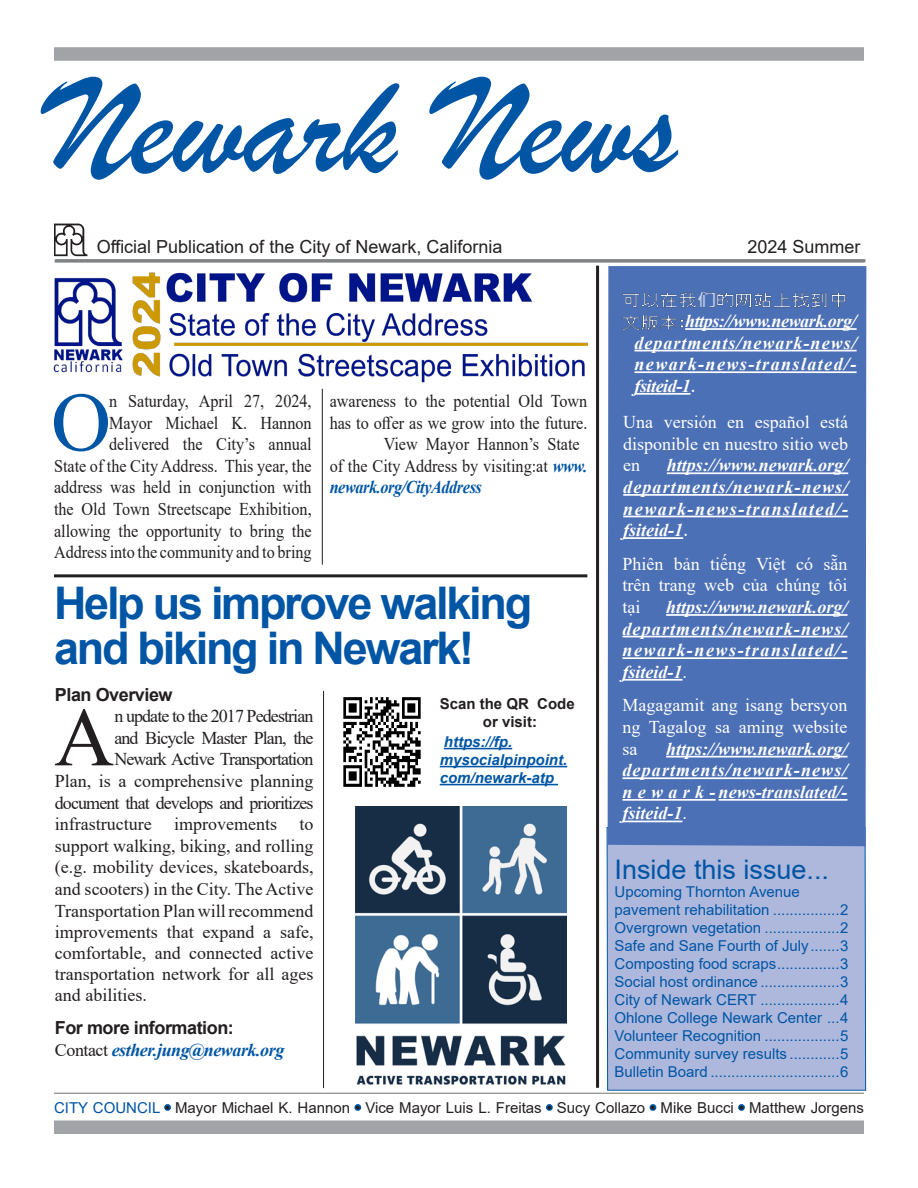
<style>
.page{position:relative;width:918px;height:1188px;background:#fff}
.page>*{position:absolute;margin:0;border:0;box-sizing:border-box;transform-origin:0 0}
.t1{font:144px "Brush Script";color:#0155a5}
.Paragraph_Style_1{font:83.25px "Times New Roman";color:#0155a5}
.Paragraph_Style_1-2{font:83.25px "Times New Roman";color:#231f20}
.Paragraph_Style_1-3{font:700 45px/45px "Arial";letter-spacing:-.05em;color:#0155a5}
.t2{font:27px "Arial";color:#0155a5}
.Paragraph_Style_1-4{font:18px/21.6px "Times New Roman";color:#231f20;scale:.9 1}
.Paragraph_Style_1-5{font:italic 700 18px/21.6px "Times New Roman";letter-spacing:.065em;color:#fff;text-align:justify}
.Paragraph_Style_1-6{font:18px "Times New Roman";color:#231f20}
.Paragraph_Style_1-7{font:18px/21.6px "Times New Roman";color:#fff;text-align:justify}
.Paragraph_Style_1-8{font:18px "Times New Roman";letter-spacing:-.05em;color:#231f20}
.t3{font:18px "Arial";color:#231f20}
.Paragraph_Style_1-9{font:700 18px "Arial";letter-spacing:-.025em;color:#231f20}
.Paragraph_Style_1-10{font:italic 700 18px "Times New Roman";letter-spacing:-.025em;color:#0155a5}
.t4{font:15px "Arial";color:#0155a5}
.t5{font:15px "Arial";color:#231f20}
.Paragraph_Style_1-11{font:italic 700 15px "Arial";color:#0155a5}
.Paragraph_Style_1-12{font:700 15px "Arial";color:#231f20}
.s1{font-weight:700;font-style:italic;color:#0155a5}
.s2{font-weight:400;font-style:normal;color:#231f20}
.s3{font-weight:400;font-style:normal;font-size:21px}
.s4{font-weight:400;font-style:normal}
.s5{color:#0155a5}
</style>
<div class="page">
<div style="left:54px;top:47px;width:810px;height:14px;background:#a1a3a6"></div>
<img style="left:54px;top:224px;width:33px;height:32px">
<hr style="left:55px;top:260px;width:810px;height:2px;background:#808285">
<div style="left:54px;top:1120px;width:810px;height:14px;background:#a1a3a6"></div>
<hr style="left:56px;top:259px;width:810px;height:3px;background:#808285">
<div style="left:607px;top:827px;width:259px;height:264px;background:#adb8dc"></div>
<hr style="left:54px;top:1093px;width:810px;height:1px;background:#808285">
<div style="left:608px;top:266px;width:258px;height:580px;background:#4c70b5"></div>
<hr style="left:666px;top:614px;width:182px;height:2px;background:#fff">
<hr style="left:623px;top:636px;width:225px;height:1px;background:#fff">
<hr style="left:623px;top:657px;width:225px;height:2px;background:#fff">
<hr style="left:623px;top:679px;width:59px;height:2px;background:#fff">
<hr style="left:666px;top:756px;width:182px;height:2px;background:#fff">
<hr style="left:622px;top:777px;width:226px;height:2px;background:#fff">
<hr style="left:622px;top:799px;width:94px;height:2px;background:#fff">
<hr style="left:719px;top:799px;width:128px;height:2px;background:#fff">
<hr style="left:622px;top:821px;width:60px;height:1px;background:#fff">
<img style="left:634px;top:288px;width:218px;height:79px">
<div style="left:690px;top:313px;width:153px;height:54px;background:#4c70b5"></div>
<div style="left:620px;top:336px;width:127px;height:70px;background:#4c70b5"></div>
<hr style="left:685px;top:328px;width:172px;height:2px;background:#fff">
<hr style="left:634px;top:350px;width:223px;height:1px;background:#fff">
<hr style="left:634px;top:371px;width:223px;height:2px;background:#fff">
<hr style="left:634px;top:393px;width:56px;height:2px;background:#fff">
<hr style="left:667px;top:472px;width:181px;height:2px;background:#fff">
<hr style="left:623px;top:494px;width:225px;height:2px;background:#fff">
<hr style="left:623px;top:516px;width:225px;height:1px;background:#fff">
<hr style="left:623px;top:537px;width:60px;height:2px;background:#fff">
<hr style="left:596px;top:266px;width:3px;height:822px;background:#231f20">
<hr style="left:54px;top:574px;width:533px;height:3px;background:#231f20">
<img style="left:356px;top:807px;width:210px;height:278px">
<img style="left:343px;top:697px;width:78px;height:90px">
<hr style="left:444px;top:748px;width:68px;height:1px;background:#0155a5">
<hr style="left:440px;top:766px;width:127px;height:1px;background:#0155a5">
<hr style="left:440px;top:784px;width:118px;height:1px;background:#0155a5">
<hr style="left:323px;top:691px;width:1px;height:397px;background:#231f20">
<hr style="left:322px;top:389px;width:1px;height:176px;background:#231f20">
<img style="left:53px;top:265px;width:581px;height:119px">
<p class="t1" style="left:48px;top:40px;width:630px">Newark News</p>
<p class="t3" style="left:97px;top:234px;width:407px">Official Publication of the City of Newark, California</p>
<p class="t3" style="left:748px;top:234px;width:115px">2024 Summer</p>
<p class="Paragraph_Style_1" style="left:51px;top:364px;width:62px">O</p>
<p class="Paragraph_Style_1-4" style="left:54px;top:390px;width:288px;text-align:right">n Saturday, April 27, 2024,<br>Mayor Michael K. Hannon delivered the City’s annual<br>State of the City Address. This year, the address was held in conjunction with the Old Town Streetscape Exhibition, allowing the opportunity to bring the Address into the community and to bring</p>
<p class="Paragraph_Style_1-4" style="left:330px;top:390px;width:288px">awareness to the potential Old Town has to offer as we grow into the future.</p>
<p class="Paragraph_Style_1-4" style="left:384px;top:433px;width:219px">View Mayor Hannon’s State</p>
<p class="Paragraph_Style_1-4" style="left:330px;top:454px;width:288px">of the City Address by visiting:at <span class="s1">www. newark.org/CityAddress</span></p>
<p class="Paragraph_Style_1-3" style="left:54px;top:581px;width:480px">Help us improve walking and biking in Newark!</p>
<p class="Paragraph_Style_1-9" style="left:55px;top:682px;width:119px">Plan Overview</p>
<p class="Paragraph_Style_1-2" style="left:54px;top:679px;width:62px">A</p>
<p class="Paragraph_Style_1-8" style="left:114px;top:703px;width:201px">n update to the 2017 Pedestrian</p>
<p class="Paragraph_Style_1-8" style="left:114px;top:725px;width:201px">and Bicycle Master Plan, the</p>
<p class="Paragraph_Style_1-8" style="left:114px;top:747px;width:201px">Newark Active Transportation</p>
<p class="Paragraph_Style_1-6" style="left:55px;top:768px;width:260px">Plan, is a comprehensive planning</p>
<p class="Paragraph_Style_1-8" style="left:55px;top:790px;width:260px">document that develops and prioritizes</p>
<p class="Paragraph_Style_1-6" style="left:55px;top:811px;width:260px">infrastructure improvements to</p>
<p class="Paragraph_Style_1-6" style="left:55px;top:833px;width:260px">support walking, biking, and rolling</p>
<p class="Paragraph_Style_1-6" style="left:55px;top:855px;width:260px">(e.g. mobility devices, skateboards,</p>
<p class="Paragraph_Style_1-6" style="left:55px;top:876px;width:260px">and scooters) in the City. The Active</p>
<p class="Paragraph_Style_1-6" style="left:55px;top:898px;width:260px">Transportation Plan will recommend</p>
<p class="Paragraph_Style_1-6" style="left:55px;top:919px;width:260px">improvements that expand a safe,</p>
<p class="Paragraph_Style_1-6" style="left:55px;top:940px;width:260px">comfortable, and connected active</p>
<p class="Paragraph_Style_1-6" style="left:55px;top:961px;width:260px">transportation network for all ages</p>
<p class="Paragraph_Style_1-6" style="left:55px;top:982px;width:93px">and abilities.</p>
<p class="Paragraph_Style_1-9" style="left:55px;top:1015px;width:181px">For more information:</p>
<p class="Paragraph_Style_1-10" style="left:55px;top:1037px;width:231px"><span class="s2">Contact</span> esther.jung@newark.org</p>
<p class="Paragraph_Style_1-12" style="left:440px;top:693px;width:137px">Scan the QR Code</p>
<p class="Paragraph_Style_1-12" style="left:483px;top:711px;width:56px">or visit:</p>
<p class="Paragraph_Style_1-11" style="left:444px;top:732px;width:70px">https://fp.</p>
<p class="Paragraph_Style_1-11" style="left:440px;top:750px;width:129px">mysocialpinpoint.</p>
<p class="Paragraph_Style_1-11" style="left:440px;top:768px;width:116px">com/newark-atp</p>
<p class="Paragraph_Style_1-5" style="left:634px;top:310px;width:224px;text-indent:51px">https://www.newark.org/ departments/newark-news/ newark-news-translated/- fsiteid-1<span class="s3">.</span></p>
<p class="Paragraph_Style_1-7" style="left:623px;top:411px;width:227px">Una versión en español está disponible en nuestro sitio web en</p>
<p class="Paragraph_Style_1-5" style="left:623px;top:454px;width:227px;text-indent:44px">https://www.newark.org/ departments/newark-news/ newark-news-translated/- fsiteid-1<span class="s3">.</span></p>
<p class="Paragraph_Style_1-7" style="left:623px;top:552px;width:227px">Phiên bản tiếng Việt có sẵn trên trang web của chúng tôi tại</p>
<p class="Paragraph_Style_1-5" style="left:623px;top:596px;width:227px;text-indent:44px">https://www.newark.org/ departments/newark-news/ newark-news-translated/- fsiteid-1<span class="s4">.</span></p>
<p class="Paragraph_Style_1-7" style="left:622px;top:694px;width:227px">Magagamit ang isang bersyon ng Tagalog sa aming website sa</p>
<p class="Paragraph_Style_1-5" style="left:622px;top:737px;width:227px;text-indent:44px">https://www.newark.org/ departments/newark-news/ n e w a r k - news-translated/- fsiteid-1<span class="s4">.</span></p>
<p class="t2" style="left:615px;top:851px;width:216px">Inside this issue...</p>
<p class="t4" style="left:615px;top:882px;width:187px">Upcoming Thornton Avenue</p>
<p class="t4" style="left:615px;top:900px;width:235px">pavement rehabilitation ................2</p>
<p class="t4" style="left:615px;top:918px;width:235px">Overgrown vegetation ..................2</p>
<p class="t4" style="left:615px;top:936px;width:235px">Safe and Sane Fourth of July.......3</p>
<p class="t4" style="left:615px;top:954px;width:235px">Composting food scraps...............3</p>
<p class="t4" style="left:615px;top:972px;width:235px">Social host ordinance ...................3</p>
<p class="t4" style="left:615px;top:990px;width:235px">City of Newark CERT ...................4</p>
<p class="t4" style="left:615px;top:1008px;width:235px">Ohlone College Newark Center ...4</p>
<p class="t4" style="left:615px;top:1026px;width:235px">Volunteer Recognition ..................5</p>
<p class="t4" style="left:615px;top:1044px;width:235px">Community survey results ............5</p>
<p class="t4" style="left:615px;top:1062px;width:235px">Bulletin Board ...............................6</p>
<p class="t5" style="left:54px;top:1097px;width:811px"><span class="s5">CITY COUNCIL •</span> Mayor Michael K. Hannon <span class="s5">•</span> Vice Mayor Luis L. Freitas <span class="s5">•</span> Sucy Collazo <span class="s5">•</span> Mike Bucci <span class="s5">•</span> Matthew Jorgens</p>
</div>
